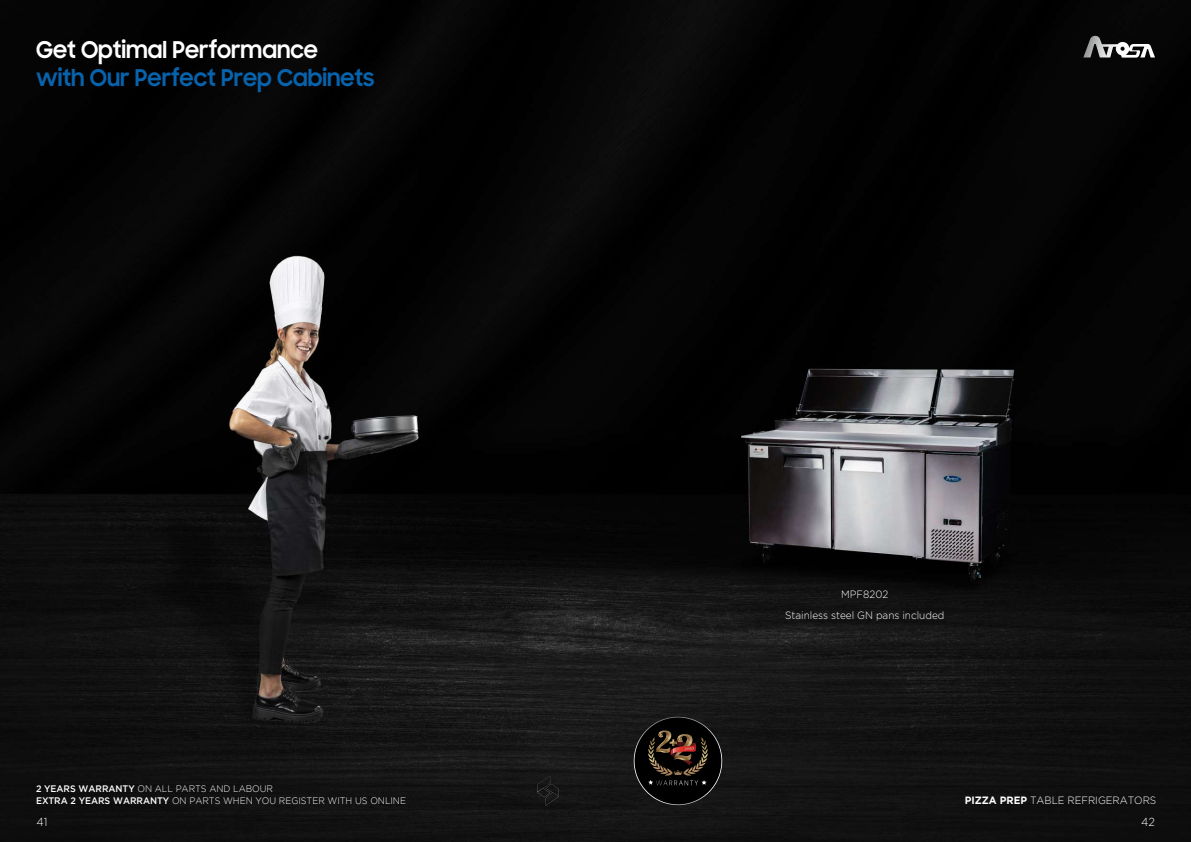
<style>
.page{position:relative;width:1191px;height:842px;background:#fff}
.page>*{position:absolute;margin:0;border:0;box-sizing:border-box;transform-origin:0 0}
.t1{font:700 23.1px "Samsung Sharp Sans";color:#0863ad;scale:.94 1}
.t2{font:700 23.1px "Samsung Sharp Sans";color:#fff;scale:.94 1}
.t3{font:300 11.7px "Gotham";color:#fff;scale:.94 1}
.t4{font:300 10.6px "Gotham";color:#fff;scale:.94 1}
.t5{font:300 9.5px/11.8px "Gotham";color:#fff;scale:.94 1}
.s1{font-weight:500}
.s2{font-weight:700}
</style>
<div class="page">
<img style="left:0;top:0;width:1191px;height:842px">
<svg style="left:1083px;top:36px;width:72px;height:22px"></svg>
<svg style="left:537px;top:776px;width:22px;height:29px"></svg>
<svg style="left:634px;top:716px;width:88px;height:89px"></svg>
<div style="left:634px;top:717px;width:87px;height:87px;background:#000;border-radius:50%"></div>
<svg style="left:648px;top:730px;width:60px;height:55px"></svg>
<h1 class="t2" style="left:36px;top:32px;width:301px">Get Optimal Performance</h1>
<h1 class="t1" style="left:36px;top:60px;width:362px">with Our Perfect Prep Cabinets</h1>
<p class="t5" style="left:36px;top:782px;width:395px"><span class="s1">2 YEARS WARRANTY</span> ON ALL PARTS AND LABOUR<br><span class="s1">EXTRA 2 YEARS WARRANTY</span> ON PARTS WHEN YOU REGISTER WITH US ONLINE</p>
<p class="t4" style="left:841px;top:588px;width:52px">MPF8202</p>
<p class="t4" style="left:785px;top:609px;width:171px">Stainless steel GN pans included</p>
<p class="t4" style="left:964px;top:795px;width:205px"><span class="s2">PIZZA PREP</span> TABLE REFRIGERATORS</p>
<p class="t3" style="left:37px;top:816px;width:13px">41</p>
<p class="t3" style="left:1141px;top:816px;width:16px">42</p>
</div>
